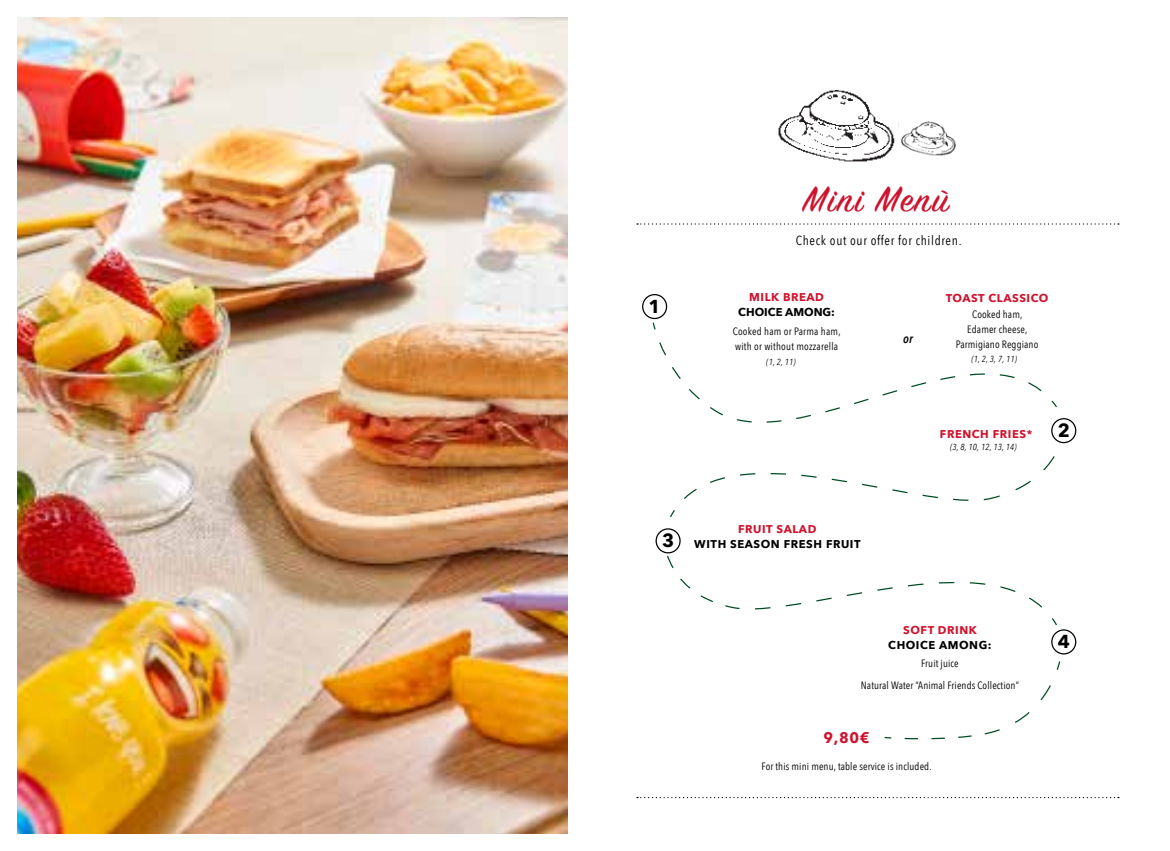
<style>
.page{position:relative;width:1170px;height:851px;background:#fff}
.page>*{position:absolute;margin:0;border:0;box-sizing:border-box;transform-origin:0 0}
.t1{font:40px "Sign Painter House Script";letter-spacing:.05em;color:#cf122d}
.t2{font:700 18.75px "Avenir Next";color:#000}
.t3{font:700 15px "Avenir Next";color:#cf122d}
.t4{font:13.12px "Avenir Next Condensed";letter-spacing:.05em;color:#000}
.t5{font:italic 600 12.5px "Avenir Next Condensed";color:#000}
.t6{font:700 11.25px "Avenir Next";letter-spacing:.05em;color:#cf122d}
.t7{font:700 11.25px "Avenir Next";letter-spacing:.05em;color:#000}
.t8{font:700 11.25px "Avenir Next";color:#000}
.t9{font:10.62px/15px "Avenir Next Condensed";letter-spacing:.01em;color:#000;text-align:center}
.t10{font:italic 8.75px "Avenir Next Condensed";letter-spacing:.03em;color:#000}
</style>
<div class="page">
<img style="left:18px;top:18px;width:549px;height:815px">
<svg style="left:662px;top:535px;width:395px;height:91px"></svg>
<svg style="left:884px;top:661px;width:176px;height:78px"></svg>
<svg style="left:637px;top:223px;width:481px;height:1px"></svg>
<svg style="left:637px;top:796px;width:481px;height:2px"></svg>
<img style="left:812px;top:90px;width:53px;height:12px">
<img style="left:778px;top:102px;width:117px;height:60px">
<img style="left:898px;top:121px;width:58px;height:35px">
<div style="left:945px;top:108px;width:19px;height:20px;background:#fff"></div>
<div style="left:879px;top:83px;width:19px;height:20px;background:#fff"></div>
<div style="left:642px;top:294px;width:25px;height:25px;border:1px solid #000;border-radius:50%"></div>
<div style="left:1051px;top:418px;width:25px;height:25px;border:1px solid #000;border-radius:50%"></div>
<div style="left:1051px;top:629px;width:25px;height:25px;border:1px solid #000;border-radius:50%"></div>
<div style="left:656px;top:529px;width:24px;height:23px;background:#fff;border-radius:50%"></div>
<div style="left:655px;top:528px;width:25px;height:25px;border:1px solid #000;border-radius:50%"></div>
<svg style="left:652px;top:322px;width:412px;height:195px"></svg>
<h2 class="t2" style="left:648px;top:290px;width:14px">1</h2>
<h1 class="t1" style="left:803px;top:174px;width:147px">Mini Menù</h1>
<p class="t4" style="left:795px;top:229px;width:167px">Check out our offer for children.</p>
<p class="t6" style="left:749px;top:287px;width:76px">MILK BREAD</p>
<p class="t8" style="left:738px;top:302px;width:98px">CHOICE AMONG:</p>
<p class="t9" style="left:732px;top:323px;width:109px;text-align:left">Cooked ham or Parma ham, with or without mozzarella</p>
<p class="t10" style="left:766px;top:356px;width:31px">(1, 2, 11)</p>
<p class="t5" style="left:903px;top:330px;width:11px">or</p>
<p class="t6" style="left:945px;top:288px;width:104px">TOAST CLASSICO</p>
<p class="t9" style="left:955px;top:306px;width:84px">Cooked ham,<br>Edamer cheese,<br>Parmigiano Reggiano</p>
<p class="t10" style="left:971px;top:353px;width:47px">(1, 2, 3, 7, 11)</p>
<p class="t6" style="left:939px;top:424px;width:94px">FRENCH FRIES*</p>
<p class="t10" style="left:949px;top:442px;width:68px">(3, 8, 10, 12, 13, 14)</p>
<h2 class="t2" style="left:1057px;top:414px;width:14px">2</h2>
<h2 class="t2" style="left:662px;top:524px;width:14px">3</h2>
<p class="t6" style="left:738px;top:519px;width:80px">FRUIT SALAD</p>
<p class="t7" style="left:694px;top:534px;width:168px">WITH SEASON FRESH FRUIT</p>
<p class="t6" style="left:903px;top:619px;width:75px">SOFT DRINK</p>
<p class="t7" style="left:888px;top:634px;width:105px">CHOICE AMONG:</p>
<p class="t9" style="left:860px;top:652px;width:160px;line-height:21.2px">Fruit juice<br>Natural Water “Animal Friends Collection”</p>
<h3 class="t3" style="left:823px;top:724px;width:48px">9,80€</h3>
<p class="t9" style="left:761px;top:758px;width:171px">For this mini menu, table service is included.</p>
<h2 class="t2" style="left:1057px;top:625px;width:14px">4</h2>
</div>
